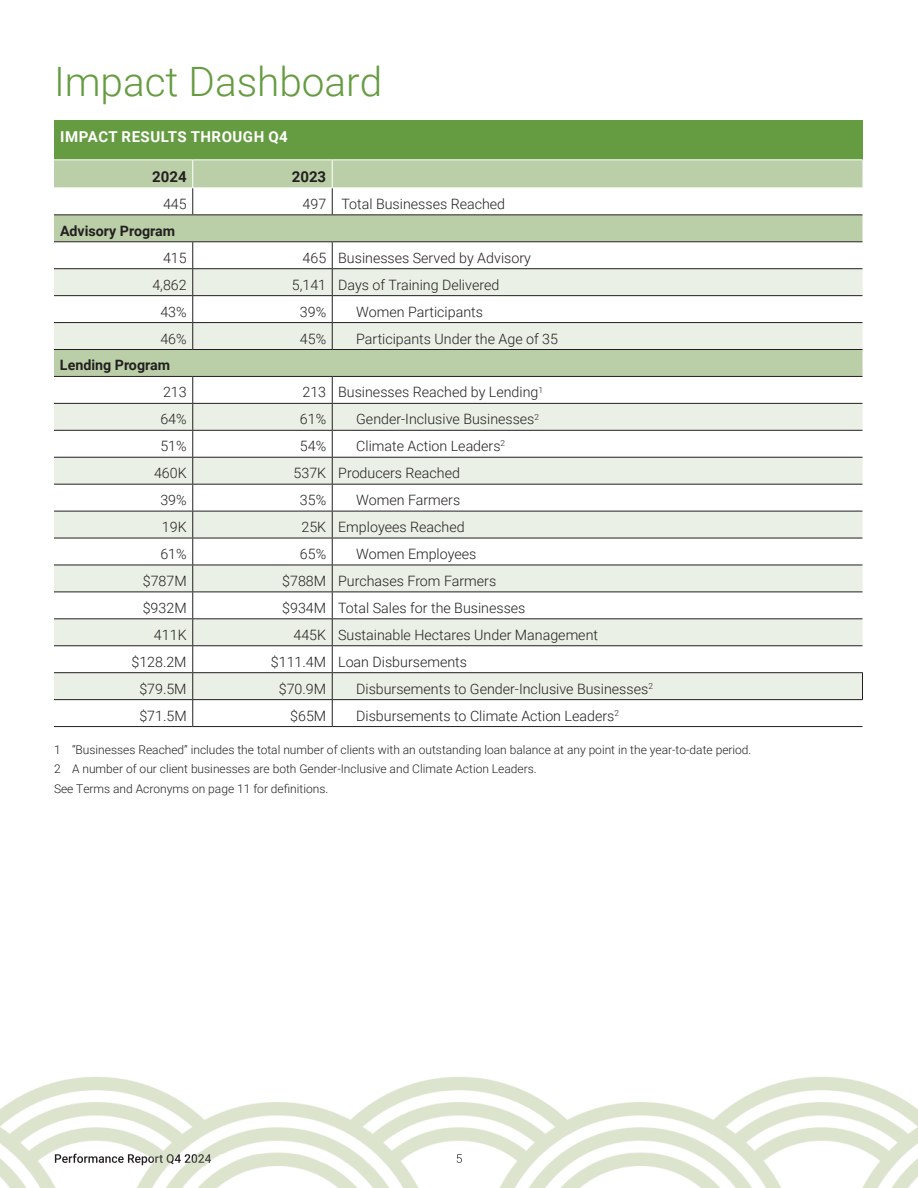
<style>
.page{position:relative;width:918px;height:1188px;background:#fff}
.page>*{position:absolute;margin:0;border:0;box-sizing:border-box;transform-origin:0 0}
.t1{font:300 40.5px "Roboto";color:#669c41}
.t2{font:700 15px "Roboto";letter-spacing:.035em;color:#fff}
.t3{font:700 15px "Roboto";color:#231f20}
.t4{font:300 14.25px "Roboto";color:#231f20}
.t5{font:700 14.25px "Roboto";color:#231f20}
.t6{font:300 12px/19.5px "Roboto";color:#231f20}
</style>
<div class="page">
<img style="left:0;top:1077px;width:918px;height:111px">
<img style="left:55px;top:1154px;width:156px;height:11px">
<img style="left:211px;top:1154px;width:251px;height:9px">
<div style="left:54px;top:120px;width:808px;height:40px;background:#669c41"></div>
<svg style="left:54px;top:160px;width:808px;height:28px;background:#bcd0aa"></svg>
<svg style="left:54px;top:189px;width:808px;height:79px"></svg>
<svg style="left:54px;top:269px;width:808px;height:376px;fill:#eaf0e5"></svg>
<svg style="left:54px;top:646px;width:808px;height:80px"></svg>
<hr style="left:54px;top:159px;width:139px;height:1px;background:#fff">
<hr style="left:193px;top:159px;width:139px;height:1px;background:#fff">
<hr style="left:332px;top:159px;width:530px;height:1px;background:#fff">
<svg style="left:192px;top:160px;width:1px;height:54px"></svg>
<svg style="left:332px;top:160px;width:1px;height:54px"></svg>
<hr style="left:54px;top:214px;width:139px;height:1px;background:#231f20">
<hr style="left:193px;top:214px;width:139px;height:1px;background:#231f20">
<hr style="left:332px;top:214px;width:530px;height:1px;background:#231f20">
<hr style="left:54px;top:241px;width:139px;height:1px;background:#231f20">
<hr style="left:54px;top:268px;width:139px;height:1px;background:#231f20">
<hr style="left:54px;top:295px;width:139px;height:1px;background:#231f20">
<hr style="left:54px;top:322px;width:139px;height:1px;background:#231f20">
<svg style="left:192px;top:242px;width:1px;height:107px"></svg>
<hr style="left:193px;top:241px;width:139px;height:1px;background:#231f20">
<hr style="left:193px;top:268px;width:139px;height:1px;background:#231f20">
<hr style="left:193px;top:295px;width:139px;height:1px;background:#231f20">
<hr style="left:193px;top:322px;width:139px;height:1px;background:#231f20">
<svg style="left:332px;top:242px;width:1px;height:107px"></svg>
<hr style="left:332px;top:241px;width:530px;height:1px;background:#231f20">
<hr style="left:332px;top:268px;width:530px;height:1px;background:#231f20">
<hr style="left:332px;top:295px;width:530px;height:1px;background:#231f20">
<hr style="left:332px;top:322px;width:530px;height:1px;background:#231f20">
<hr style="left:54px;top:349px;width:139px;height:1px;background:#231f20">
<hr style="left:193px;top:349px;width:139px;height:1px;background:#231f20">
<hr style="left:332px;top:349px;width:530px;height:1px;background:#231f20">
<hr style="left:54px;top:376px;width:139px;height:1px;background:#231f20">
<hr style="left:54px;top:403px;width:139px;height:1px;background:#231f20">
<hr style="left:54px;top:430px;width:139px;height:1px;background:#231f20">
<hr style="left:54px;top:457px;width:139px;height:1px;background:#231f20">
<hr style="left:54px;top:484px;width:139px;height:1px;background:#231f20">
<hr style="left:54px;top:511px;width:139px;height:1px;background:#231f20">
<hr style="left:54px;top:538px;width:139px;height:1px;background:#231f20">
<hr style="left:54px;top:565px;width:139px;height:1px;background:#231f20">
<hr style="left:54px;top:592px;width:139px;height:1px;background:#231f20">
<hr style="left:54px;top:618px;width:139px;height:1px;background:#231f20">
<hr style="left:54px;top:645px;width:139px;height:1px;background:#231f20">
<hr style="left:54px;top:726px;width:139px;height:1px;background:#231f20">
<hr style="left:193px;top:376px;width:139px;height:1px;background:#231f20">
<hr style="left:193px;top:403px;width:139px;height:1px;background:#231f20">
<hr style="left:193px;top:430px;width:139px;height:1px;background:#231f20">
<hr style="left:193px;top:457px;width:139px;height:1px;background:#231f20">
<hr style="left:193px;top:484px;width:139px;height:1px;background:#231f20">
<hr style="left:193px;top:511px;width:139px;height:1px;background:#231f20">
<hr style="left:193px;top:538px;width:139px;height:1px;background:#231f20">
<hr style="left:193px;top:565px;width:139px;height:1px;background:#231f20">
<hr style="left:193px;top:592px;width:139px;height:1px;background:#231f20">
<hr style="left:193px;top:618px;width:139px;height:1px;background:#231f20">
<hr style="left:193px;top:645px;width:139px;height:1px;background:#231f20">
<hr style="left:193px;top:726px;width:139px;height:1px;background:#231f20">
<hr style="left:332px;top:376px;width:530px;height:1px;background:#231f20">
<hr style="left:332px;top:403px;width:530px;height:1px;background:#231f20">
<hr style="left:332px;top:430px;width:530px;height:1px;background:#231f20">
<hr style="left:332px;top:457px;width:530px;height:1px;background:#231f20">
<hr style="left:332px;top:484px;width:530px;height:1px;background:#231f20">
<hr style="left:332px;top:511px;width:530px;height:1px;background:#231f20">
<hr style="left:332px;top:538px;width:530px;height:1px;background:#231f20">
<hr style="left:332px;top:565px;width:530px;height:1px;background:#231f20">
<hr style="left:332px;top:592px;width:530px;height:1px;background:#231f20">
<hr style="left:332px;top:618px;width:530px;height:1px;background:#231f20">
<hr style="left:332px;top:645px;width:530px;height:1px;background:#231f20">
<hr style="left:332px;top:726px;width:530px;height:1px;background:#231f20">
<hr style="left:54px;top:672px;width:139px;height:1px;background:#231f20">
<hr style="left:193px;top:672px;width:139px;height:1px;background:#231f20">
<hr style="left:332px;top:672px;width:531px;height:1px;background:#231f20">
<svg style="left:192px;top:377px;width:1px;height:349px"></svg>
<svg style="left:332px;top:377px;width:1px;height:349px"></svg>
<svg style="left:862px;top:673px;width:1px;height:26px"></svg>
<hr style="left:54px;top:699px;width:139px;height:1px;background:#231f20">
<hr style="left:193px;top:699px;width:139px;height:1px;background:#231f20">
<hr style="left:332px;top:699px;width:531px;height:1px;background:#231f20">
<h1 class="t1" style="left:54px;top:54px;width:330px">Impact Dashboard</h1>
<p class="t2" style="left:60px;top:126px;width:229px">IMPACT RESULTS THROUGH Q4</p>
<p class="t3" style="left:152px;top:166px;width:36px">2024</p>
<p class="t3" style="left:292px;top:166px;width:36px">2023</p>
<p class="t4" style="left:163px;top:194px;width:25px">445</p>
<p class="t4" style="left:303px;top:194px;width:204px">497 Total Businesses Reached</p>
<p class="t5" style="left:60px;top:221px;width:117px">Advisory Program</p>
<p class="t4" style="left:163px;top:248px;width:25px">415</p>
<p class="t4" style="left:303px;top:248px;width:230px">465 Businesses Served by Advisory</p>
<p class="t4" style="left:152px;top:275px;width:36px">4,862</p>
<p class="t4" style="left:292px;top:275px;width:209px">5,141 Days of Training Delivered</p>
<p class="t4" style="left:160px;top:302px;width:28px">43%</p>
<p class="t4" style="left:300px;top:302px;width:28px">39%</p>
<p class="t4" style="left:356px;top:302px;width:128px">Women Participants</p>
<p class="t4" style="left:160px;top:328px;width:28px">46%</p>
<p class="t4" style="left:300px;top:328px;width:28px">45%</p>
<p class="t4" style="left:356px;top:328px;width:203px">Participants Under the Age of 35</p>
<p class="t5" style="left:60px;top:355px;width:112px">Lending Program</p>
<p class="t4" style="left:163px;top:382px;width:25px">213</p>
<p class="t4" style="left:303px;top:382px;width:242px">213 Businesses Reached by Lending<sup>1</sup></p>
<p class="t4" style="left:160px;top:409px;width:28px">64%</p>
<p class="t4" style="left:300px;top:409px;width:28px">61%</p>
<p class="t4" style="left:356px;top:409px;width:184px">Gender-Inclusive Businesses<sup>2</sup></p>
<p class="t4" style="left:160px;top:436px;width:28px">51%</p>
<p class="t4" style="left:300px;top:436px;width:28px">54%</p>
<p class="t4" style="left:356px;top:436px;width:151px">Climate Action Leaders<sup>2</sup></p>
<p class="t4" style="left:154px;top:463px;width:34px">460K</p>
<p class="t4" style="left:294px;top:463px;width:168px">537K Producers Reached</p>
<p class="t4" style="left:160px;top:490px;width:28px">39%</p>
<p class="t4" style="left:300px;top:490px;width:28px">35%</p>
<p class="t4" style="left:356px;top:490px;width:106px">Women Farmers</p>
<p class="t4" style="left:162px;top:517px;width:26px">19K</p>
<p class="t4" style="left:301px;top:517px;width:165px">25K Employees Reached</p>
<p class="t4" style="left:160px;top:544px;width:28px">61%</p>
<p class="t4" style="left:300px;top:544px;width:28px">65%</p>
<p class="t4" style="left:356px;top:544px;width:122px">Women Employees</p>
<p class="t4" style="left:143px;top:571px;width:45px">$787M</p>
<p class="t4" style="left:282px;top:571px;width:215px">$788M Purchases From Farmers</p>
<p class="t4" style="left:143px;top:598px;width:45px">$932M</p>
<p class="t4" style="left:282px;top:598px;width:245px">$934M Total Sales for the Businesses</p>
<p class="t4" style="left:154px;top:625px;width:34px">411K</p>
<p class="t4" style="left:293px;top:625px;width:306px">445K Sustainable Hectares Under Management</p>
<p class="t4" style="left:131px;top:652px;width:57px">$128.2M</p>
<p class="t4" style="left:271px;top:652px;width:198px">$111.4M Loan Disbursements</p>
<p class="t4" style="left:139px;top:679px;width:49px">$79.5M</p>
<p class="t4" style="left:279px;top:679px;width:49px">$70.9M</p>
<p class="t4" style="left:356px;top:679px;width:298px">Disbursements to Gender-Inclusive Businesses<sup>2</sup></p>
<p class="t4" style="left:139px;top:706px;width:49px">$71.5M</p>
<p class="t4" style="left:290px;top:706px;width:38px">$65M</p>
<p class="t4" style="left:356px;top:706px;width:264px">Disbursements to Climate Action Leaders<sup>2</sup></p>
<p class="t6" style="left:54px;top:739px;width:699px">1 “Businesses Reached” includes the total number of clients with an outstanding loan balance at any point in the year-to-date period.<br>2 A number of our client businesses are both Gender-Inclusive and Climate Action Leaders.<br>See Terms and Acronyms on page 11 for definitions.</p>
</div>
